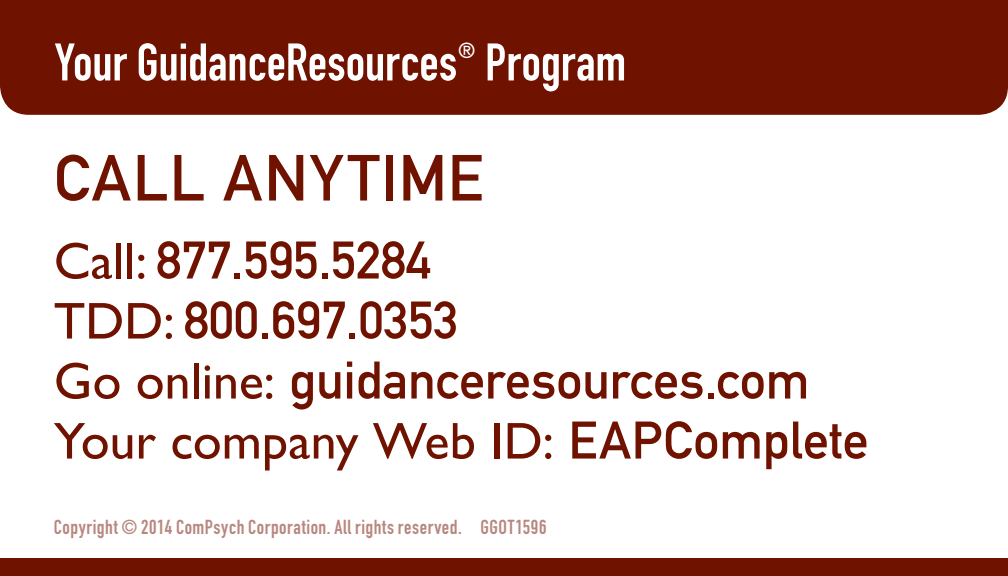
<style>
.page{position:relative;width:1008px;height:576px;background:#fff}
.page>*{position:absolute;margin:0;border:0;box-sizing:border-box;transform-origin:0 0}
.t1{font:64px "DIN Mittelschrift LT";letter-spacing:.03em;color:#6f1200}
.t2{font:52px/60px "DIN Mittelschrift LT Alternate";color:#6f1200}
.t3{font:52px "DIN Engschrift LT";color:#fff}
.t4{font:52px "Gill Sans Std";color:#6f1200}
.t5{font:21.6px "DIN Engschrift LT";color:#fff}
.t6{font:20px "DIN Engschrift LT Alternate";letter-spacing:.03em;color:#b78880}
.s1{font-family:"Gill Sans Std"}
.s2{font-family:"DIN Mittelschrift LT Alternate"}
</style>
<div class="page">
<div style="left:0;top:0;width:1008px;height:115px;background:#6f1200"></div>
<div style="left:0;top:558px;width:1008px;height:18px;background:#6f1200"></div>
<p class="t3" style="left:55px;top:32px;width:404px">Your GuidanceResources</p>
<p class="t5" style="left:458px;top:38px;width:19px">®</p>
<p class="t3" style="left:485px;top:32px;width:143px">Program</p>
<p class="t1" style="left:54px;top:140px;width:431px">CALL ANYTIME</p>
<p class="t2" style="left:54px;top:230px;width:757px"><span class="s1">Call:</span> 877.595.5284<br><span class="s1">TDD:</span> 800.697.0353<br><span class="s1">Go online:</span> guidanceresources.com</p>
<p class="t4" style="left:54px;top:411px;width:816px">Your company Web ID: <span class="s2">EAPComplete</span></p>
<p class="t6" style="left:54px;top:515px;width:494px">Copyright © 2014 ComPsych Corporation. All rights reserved. GGOT1596</p>
</div>
